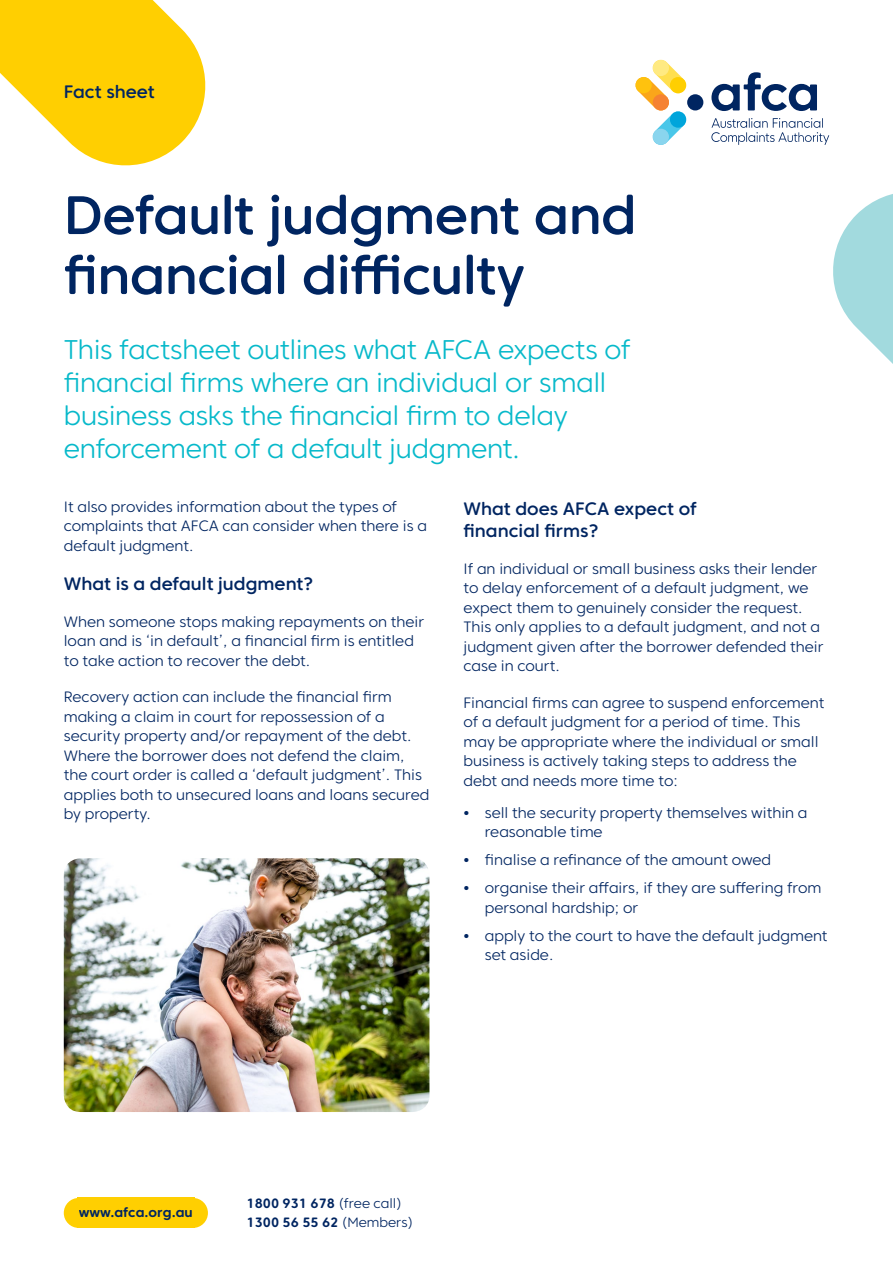
<style>
.page{position:relative;width:893px;height:1263px;background:#fff}
.page>*{position:absolute;margin:0;border:0;box-sizing:border-box;transform-origin:0 0}
.t1{font:500 54px/60px "Core Sans CR 55";letter-spacing:-.015em;color:#002561}
.t2{font:300 27px/33px "Core Sans CR 35";letter-spacing:-.015em;color:#07b9ca}
.Heading_1{font:500 18px/22.5px "Core Sans CR 55";color:#002561}
.t3{font:300 15px/19.5px "Core Sans CR 35";color:#002561}
.t4{font:700 13.5px/19.5px "Core Sans CR 65";color:#002561}
.s1{font-family:"Core Sans CR 65";font-weight:700}
.s2{font-family:"Core Sans CR 35";font-weight:300}
</style>
<div class="page">
<svg style="left:0;top:0;width:206px;height:166px"></svg>
<svg style="left:833px;top:194px;width:60px;height:170px"></svg>
<svg style="left:711px;top:72px;width:106px;height:39px"></svg>
<div style="left:687px;top:94px;width:16px;height:16px;background:#002561;border-radius:50%"></div>
<svg style="left:638px;top:60px;width:49px;height:85px"></svg>
<div style="left:670px;top:77px;width:16px;height:16px;background:#ffcf01;border-radius:50%"></div>
<div style="left:653px;top:94px;width:16px;height:16px;background:#f58232;border-radius:50%"></div>
<div style="left:653px;top:60px;width:16px;height:16px;background:#ffea82;border-radius:50%"></div>
<div style="left:635px;top:77px;width:17px;height:16px;background:#ffc20e;border-radius:50%"></div>
<div style="left:670px;top:111px;width:16px;height:17px;background:#00a5db;border-radius:50%"></div>
<div style="left:653px;top:129px;width:16px;height:16px;background:#8ad5ee;border-radius:50%"></div>
<svg style="left:711px;top:118px;width:118px;height:27px"></svg>
<div style="left:77px;top:1198px;width:117px;height:30px;background:#ffcf01"></div>
<svg style="left:64px;top:1198px;width:13px;height:30px"></svg>
<svg style="left:194px;top:1198px;width:14px;height:30px"></svg>
<img style="left:64px;top:858px;width:365px;height:254px">
<p class="Heading_1" style="left:64px;top:80px;width:92px">Fact sheet</p>
<p class="t1" style="left:64px;top:185px;width:574px">Default judgment and financial difficulty</p>
<p class="t2" style="left:64px;top:333px;width:568px">This factsheet outlines what AFCA expects of financial firms where an individual or small business asks the financial firm to delay enforcement of a default judgment.</p>
<p class="t3" style="left:64px;top:496px;width:365px">It also provides information about the types of complaints that AFCA can consider when there is a default judgment.</p>
<p class="Heading_1" style="left:64px;top:572px;width:251px">What is a default judgment?</p>
<p class="t3" style="left:64px;top:611px;width:362px">When someone stops making repayments on their loan and is ‘in default’, a financial firm is entitled to take action to recover the debt.</p>
<p class="t3" style="left:64px;top:687px;width:367px">Recovery action can include the financial firm making a claim in court for repossession of a security property and/or repayment of the debt.<br>Where the borrower does not defend the claim, the court order is called a ‘default judgment’. This applies both to unsecured loans and loans secured by property.</p>
<p class="Heading_1" style="left:463px;top:497px;width:235px">What does AFCA expect of financial firms?</p>
<p class="t3" style="left:463px;top:558px;width:362px">If an individual or small business asks their lender to delay enforcement of a default judgment, we expect them to genuinely consider the request.<br>This only applies to a default judgment, and not a judgment given after the borrower defended their case in court.</p>
<p class="t3" style="left:463px;top:692px;width:362px">Financial firms can agree to suspend enforcement of a default judgment for a period of time. This may be appropriate where the individual or small business is actively taking steps to address the debt and needs more time to:</p>
<p class="t3" style="left:485px;top:803px;width:324px;text-indent:-21px"><span class="s1">•</span> sell the security property themselves within a reasonable time</p>
<p class="t3" style="left:463px;top:850px;width:309px"><span class="s1">•</span> finalise a refinance of the amount owed</p>
<p class="t3" style="left:485px;top:878px;width:338px;text-indent:-21px"><span class="s1">•</span> organise their affairs, if they are suffering from personal hardship; or</p>
<p class="t3" style="left:485px;top:926px;width:344px;text-indent:-21px"><span class="s1">•</span> apply to the court to have the default judgment set aside.</p>
<p class="t4" style="left:79px;top:1203px;width:116px">www.afca.org.au</p>
<p class="t4" style="left:247px;top:1193px;width:168px">1800 931 678 <span class="s2">(free call)<br></span>1300 56 55 62 <span class="s2">(Members)</span></p>
</div>
